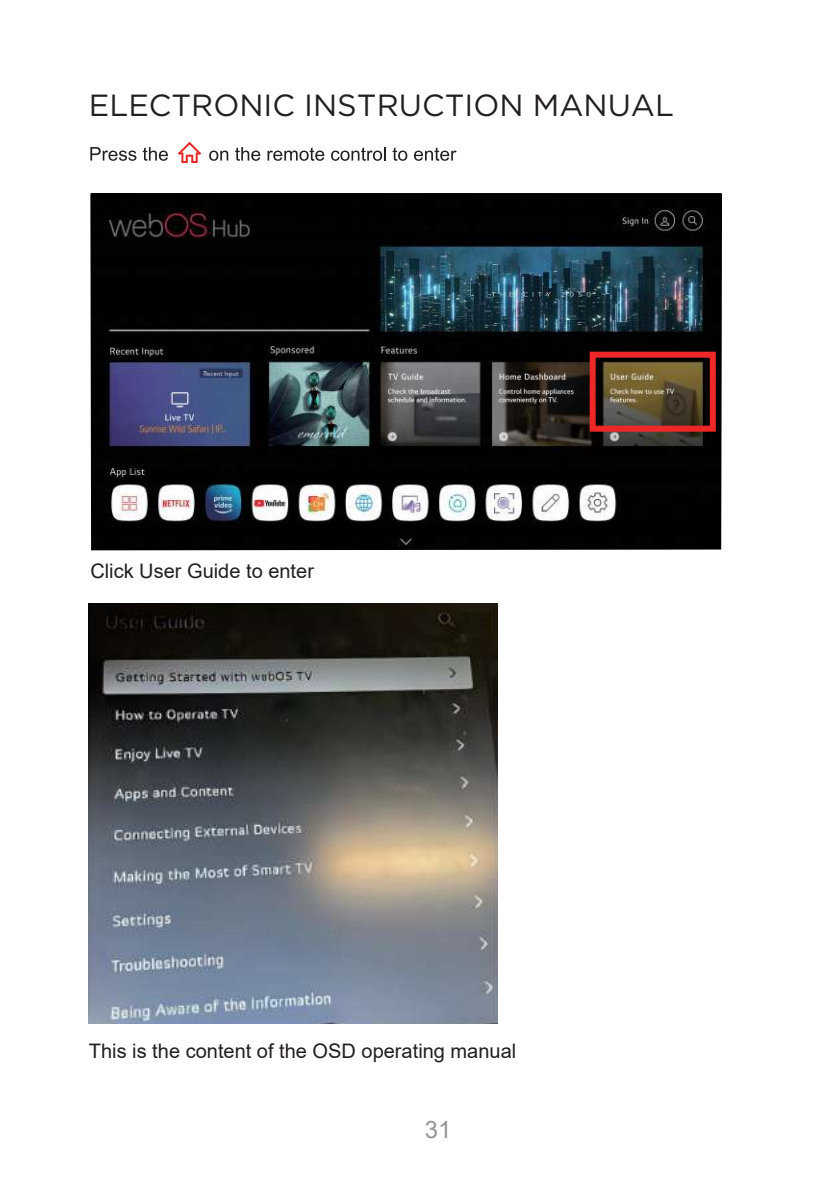
<style>
.page{position:relative;width:840px;height:1191px;background:#fff}
.page>*{position:absolute;margin:0;border:0;box-sizing:border-box;transform-origin:0 0}
.t1{font:30.6px "Gotham";color:#231f20}
.t2{font:24px "Arial";color:#939598}
.t3{font:20px "Arial";color:#231f20}
</style>
<div class="page">
<img style="left:89px;top:603px;width:408px;height:421px">
<svg style="left:90px;top:147px;width:46px;height:14px"></svg>
<svg style="left:143px;top:147px;width:25px;height:14px"></svg>
<svg style="left:209px;top:151px;width:19px;height:10px"></svg>
<svg style="left:235px;top:147px;width:25px;height:14px"></svg>
<svg style="left:267px;top:147px;width:57px;height:14px"></svg>
<svg style="left:331px;top:147px;width:54px;height:14px"></svg>
<svg style="left:392px;top:147px;width:15px;height:14px"></svg>
<svg style="left:414px;top:147px;width:42px;height:14px"></svg>
<svg style="left:178px;top:142px;width:23px;height:21px"></svg>
<img style="left:90px;top:193px;width:631px;height:357px">
<div style="left:589px;top:352px;width:126px;height:80px;border:6px solid #ee2827"></div>
<h1 class="t1" style="left:89px;top:88px;width:586px">ELECTRONIC INSTRUCTION MANUAL</h1>
<p class="t3" style="left:90px;top:557px;width:225px">Click User Guide to enter</p>
<p class="t3" style="left:89px;top:1037px;width:428px">This is the content of the OSD operating manual</p>
<p class="t2" style="left:424px;top:1113px;width:28px">31</p>
</div>
